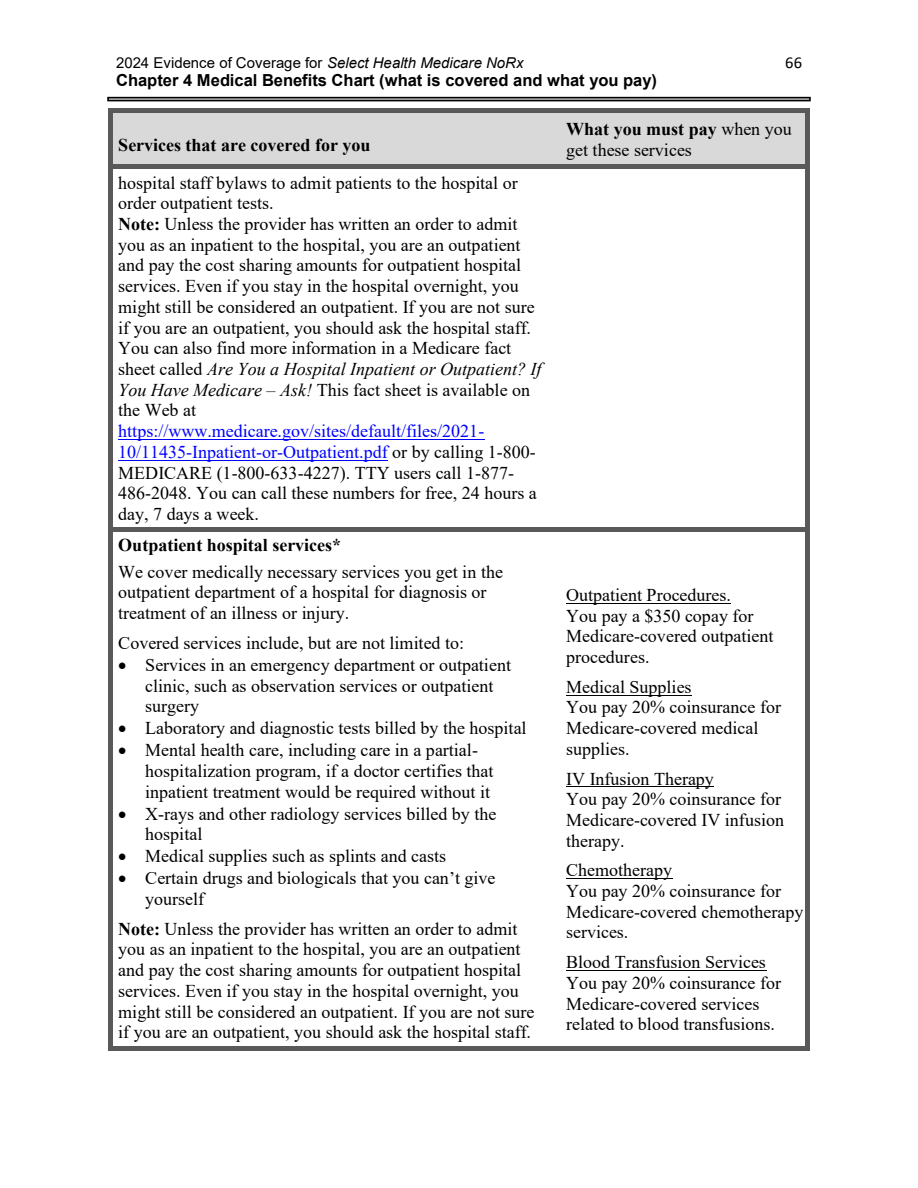
<style>
.page{position:relative;width:918px;height:1188px;background:#fff}
.page>*{position:absolute;margin:0;border:0;box-sizing:border-box;transform-origin:0 0}
.t1{font:18px/20.7px "Times New Roman";color:#000}
.t2{font:700 18px "Times New Roman";color:#000}
.t3{font:700 16.5px "Arial";color:#000}
.t4{font:16.5px "Calibri";color:#000}
.t5{font:15px "Arial";color:#000}
.s1{font-style:italic}
.s2{font-weight:700}
.s3{color:#00f}
</style>
<div class="page">
<div style="left:107px;top:97px;width:704px;height:4px;border:2px solid #000"></div>
<div style="left:113px;top:112px;width:453px;height:52px;background:#d9d9d9"></div>
<div style="left:566px;top:112px;width:240px;height:52px;background:#d9d9d9"></div>
<svg style="left:108px;top:108px;width:5px;height:4px"></svg>
<hr style="left:113px;top:108px;width:453px;height:4px;background:#595959">
<svg style="left:566px;top:108px;width:5px;height:4px"></svg>
<hr style="left:571px;top:108px;width:235px;height:4px;background:#595959">
<svg style="left:806px;top:108px;width:4px;height:4px"></svg>
<div style="left:108px;top:112px;width:5px;height:52px;background:#595959"></div>
<hr style="left:806px;top:112px;width:4px;height:52px;background:#595959">
<hr style="left:118px;top:439px;width:366px;height:1px;background:#00f">
<hr style="left:118px;top:460px;width:270px;height:1px;background:#00f">
<div style="left:108px;top:164px;width:5px;height:8px;background:#595959"></div>
<div style="left:113px;top:164px;width:453px;height:5px;background:#595959"></div>
<svg style="left:566px;top:164px;width:5px;height:5px"></svg>
<div style="left:571px;top:164px;width:235px;height:5px;background:#595959"></div>
<svg style="left:806px;top:164px;width:4px;height:8px"></svg>
<div style="left:108px;top:172px;width:5px;height:355px;background:#595959"></div>
<hr style="left:806px;top:172px;width:4px;height:355px;background:#595959">
<hr style="left:566px;top:603px;width:165px;height:1px;background:#000">
<hr style="left:566px;top:695px;width:126px;height:1px;background:#000">
<hr style="left:566px;top:787px;width:148px;height:1px;background:#000">
<hr style="left:566px;top:878px;width:106px;height:1px;background:#000">
<hr style="left:566px;top:970px;width:200px;height:1px;background:#000">
<svg style="left:108px;top:527px;width:5px;height:7px"></svg>
<hr style="left:113px;top:527px;width:453px;height:4px;background:#595959">
<svg style="left:566px;top:527px;width:5px;height:4px"></svg>
<hr style="left:571px;top:527px;width:235px;height:4px;background:#595959">
<svg style="left:806px;top:527px;width:4px;height:7px"></svg>
<div style="left:108px;top:534px;width:5px;height:512px;background:#595959"></div>
<svg style="left:108px;top:1046px;width:5px;height:5px"></svg>
<div style="left:113px;top:1046px;width:453px;height:5px;background:#595959"></div>
<svg style="left:566px;top:1046px;width:4px;height:5px"></svg>
<div style="left:570px;top:1046px;width:236px;height:5px;background:#595959"></div>
<hr style="left:806px;top:534px;width:4px;height:512px;background:#595959">
<svg style="left:806px;top:1046px;width:4px;height:5px"></svg>
<p class="t5" style="left:116px;top:55px;width:409px">2024 Evidence of Coverage for <span class="s1">Select Health Medicare NoRx</span></p>
<p class="t3" style="left:116px;top:71px;width:543px">Chapter 4 Medical Benefits Chart (what is covered and what you pay)</p>
<p class="t4" style="left:785px;top:56px;width:18px">66</p>
<p class="t2" style="left:118px;top:135px;width:254px">Services that are covered for you</p>
<p class="t1" style="left:118px;top:172px;width:401px">hospital staff bylaws to admit patients to the hospital or order outpatient tests.</p>
<p class="t1" style="left:118px;top:214px;width:418px"><span class="s2">Note:</span> Unless the provider has written an order to admit you as an inpatient to the hospital, you are an outpatient and pay the cost sharing amounts for outpatient hospital services. Even if you stay in the hospital overnight, you might still be considered an outpatient. If you are not sure if you are an outpatient, you should ask the hospital staff.</p>
<p class="t1" style="left:118px;top:338px;width:425px">You can also find more information in a Medicare fact sheet called <span class="s1">Are You a Hospital Inpatient or Outpatient? If You Have Medicare – Ask!</span> This fact sheet is available on the Web at <span class="s3">https://www.medicare.gov/sites/default/files/2021- 10/11435-Inpatient-or-Outpatient.pdf</span> or by calling 1-800- MEDICARE (1-800-633-4227). TTY users call 1-877- 486-2048. You can call these numbers for free, 24 hours a day, 7 days a week.</p>
<p class="t2" style="left:118px;top:535px;width:224px">Outpatient hospital services*</p>
<p class="t1" style="left:118px;top:561px;width:386px">We cover medically necessary services you get in the outpatient department of a hospital for diagnosis or treatment of an illness or injury.</p>
<p class="t1" style="left:118px;top:632px;width:347px">Covered services include, but are not limited to:</p>
<p class="t1" style="left:145px;top:654px;width:367px;text-indent:-27px">• Services in an emergency department or outpatient clinic, such as observation services or outpatient surgery</p>
<p class="t1" style="left:118px;top:718px;width:410px">• Laboratory and diagnostic tests billed by the hospital</p>
<p class="t1" style="left:145px;top:740px;width:350px;text-indent:-27px">• Mental health care, including care in a partial&shy;hospitalization program, if a doctor certifies that inpatient treatment would be required without it</p>
<p class="t1" style="left:145px;top:803px;width:353px;text-indent:-27px">• X-rays and other radiology services billed by the hospital</p>
<p class="t1" style="left:118px;top:846px;width:329px">• Medical supplies such as splints and casts</p>
<p class="t1" style="left:145px;top:868px;width:352px;text-indent:-27px">• Certain drugs and biologicals that you can’t give yourself</p>
<p class="t1" style="left:118px;top:918px;width:418px"><span class="s2">Note:</span> Unless the provider has written an order to admit you as an inpatient to the hospital, you are an outpatient and pay the cost sharing amounts for outpatient hospital services. Even if you stay in the hospital overnight, you might still be considered an outpatient. If you are not sure if you are an outpatient, you should ask the hospital staff.</p>
<p class="t1" style="left:566px;top:119px;width:227px"><span class="s2">What you must pay</span> when you get these services</p>
<p class="t1" style="left:566px;top:584px;width:209px">Outpatient Procedures.<br>You pay a $350 copay for<br>Medicare-covered outpatient procedures.</p>
<p class="t1" style="left:566px;top:676px;width:216px">Medical Supplies<br>You pay 20% coinsurance for<br>Medicare-covered medical supplies.</p>
<p class="t1" style="left:566px;top:768px;width:219px">IV Infusion Therapy<br>You pay 20% coinsurance for<br>Medicare-covered IV infusion therapy.</p>
<p class="t1" style="left:566px;top:860px;width:239px">Chemotherapy<br>You pay 20% coinsurance for<br>Medicare-covered chemotherapy services.</p>
<p class="t1" style="left:566px;top:952px;width:216px">Blood Transfusion Services<br>You pay 20% coinsurance for<br>Medicare-covered services related to blood transfusions.</p>
</div>
